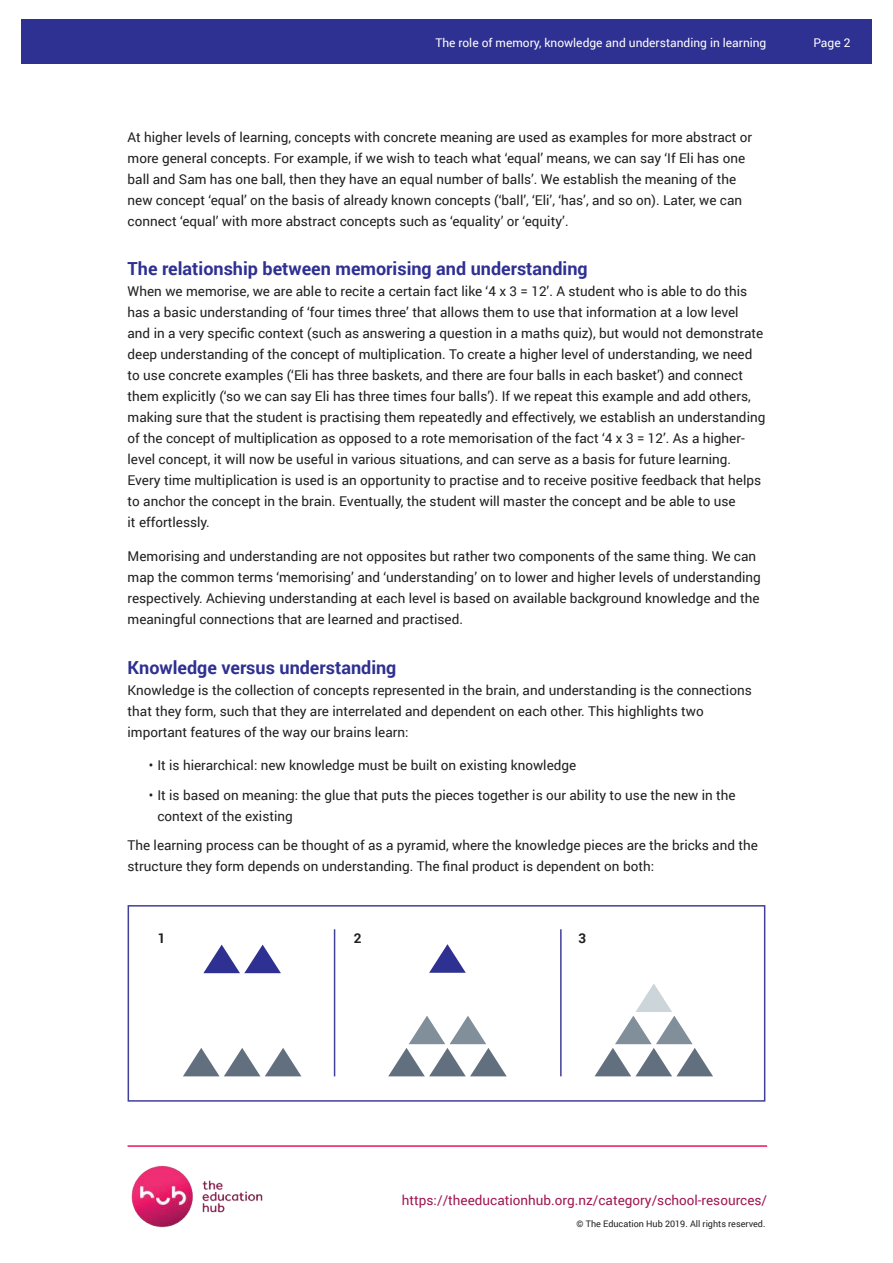
<style>
.page{position:relative;width:893px;height:1263px;background:#fff}
.page>*{position:absolute;margin:0;border:0;box-sizing:border-box;transform-origin:0 0}
.t1{font:700 18px "Roboto";color:#2e3092}
.t2{font:13.5px/21px "Roboto";color:#221f1f}
.t3{font:13.5px "Roboto";color:#a11651}
.t4{font:700 13.5px "Roboto";color:#221f1f}
.t5{font:12px "Roboto";color:#fff}
.t6{font:9px "Roboto";color:#221f1f}
</style>
<div class="page">
<img style="left:131px;top:1165px;width:132px;height:63px">
<hr style="left:128px;top:1145px;width:639px;height:2px;background:#ed135a">
<div style="left:21px;top:19px;width:851px;height:45px;background:#2e3092"></div>
<div style="left:128px;top:905px;width:637px;height:197px;border:2px solid #403f99"></div>
<svg style="left:203px;top:945px;width:78px;height:28px"></svg>
<svg style="left:183px;top:1048px;width:118px;height:28px"></svg>
<svg style="left:388px;top:1016px;width:119px;height:60px"></svg>
<svg style="left:429px;top:944px;width:37px;height:29px"></svg>
<svg style="left:595px;top:984px;width:118px;height:92px"></svg>
<hr style="left:334px;top:929px;width:1px;height:147px;background:#403f99">
<hr style="left:560px;top:929px;width:2px;height:147px;background:#403f99">
<p class="t5" style="left:435px;top:37px;width:333px">The role of memory, knowledge and understanding in learning</p>
<p class="t5" style="left:813px;top:37px;width:39px">Page 2</p>
<p class="t2" style="left:128px;top:127px;width:626px">At higher levels of learning, concepts with concrete meaning are used as examples for more abstract or more general concepts. For example, if we wish to teach what ‘equal’ means, we can say ‘If Eli has one ball and Sam has one ball, then they have an equal number of balls’. We establish the meaning of the new concept ‘equal’ on the basis of already known concepts (‘ball’, ‘Eli’, ‘has’, and so on). Later, we can connect ‘equal’ with more abstract concepts such as ‘equality’ or ‘equity’.</p>
<h1 class="t1" style="left:128px;top:261px;width:462px">The relationship between memorising and understanding</h1>
<p class="t2" style="left:128px;top:282px;width:639px">When we memorise, we are able to recite a certain fact like ‘4 x 3 = 12’. A student who is able to do this has a basic understanding of ‘four times three’ that allows them to use that information at a low level<br>and in a very specific context (such as answering a question in a maths quiz), but would not demonstrate deep understanding of the concept of multiplication. To create a higher level of understanding, we need to use concrete examples (‘Eli has three baskets, and there are four balls in each basket’) and connect them explicitly (‘so we can say Eli has three times four balls’). If we repeat this example and add others, making sure that the student is practising them repeatedly and effectively, we establish an understanding of the concept of multiplication as opposed to a rote memorisation of the fact ‘4 x 3 = 12’. As a higher&shy;level concept, it will now be useful in various situations, and can serve as a basis for future learning.<br>Every time multiplication is used is an opportunity to practise and to receive positive feedback that helps to anchor the concept in the brain. Eventually, the student will master the concept and be able to use<br>it effortlessly.</p>
<p class="t2" style="left:128px;top:547px;width:635px">Memorising and understanding are not opposites but rather two components of the same thing. We can map the common terms ‘memorising’ and ‘understanding’ on to lower and higher levels of understanding respectively. Achieving understanding at each level is based on available background knowledge and the meaningful connections that are learned and practised.</p>
<h1 class="t1" style="left:128px;top:660px;width:270px">Knowledge versus understanding</h1>
<p class="t2" style="left:128px;top:680px;width:626px">Knowledge is the collection of concepts represented in the brain, and understanding is the connections that they form, such that they are interrelated and dependent on each other. This highlights two important features of the way our brains learn:</p>
<p class="t2" style="left:149px;top:756px;width:429px">• It is hierarchical: new knowledge must be built on existing knowledge</p>
<p class="t2" style="left:157px;top:785px;width:580px;text-indent:-9px">• It is based on meaning: the glue that puts the pieces together is our ability to use the new in the context of the existing</p>
<p class="t2" style="left:128px;top:836px;width:632px">The learning process can be thought of as a pyramid, where the knowledge pieces are the bricks and the structure they form depends on understanding. The final product is dependent on both:</p>
<p class="t4" style="left:158px;top:933px;width:9px">1</p>
<p class="t4" style="left:354px;top:933px;width:9px">2</p>
<p class="t4" style="left:578px;top:933px;width:9px">3</p>
<p class="t3" style="left:402px;top:1194px;width:367px">https://theeducationhub.org.nz/category/school-resources/</p>
<p class="t6" style="left:577px;top:1220px;width:190px">© The Education Hub 2019. All rights reserved.</p>
</div>
